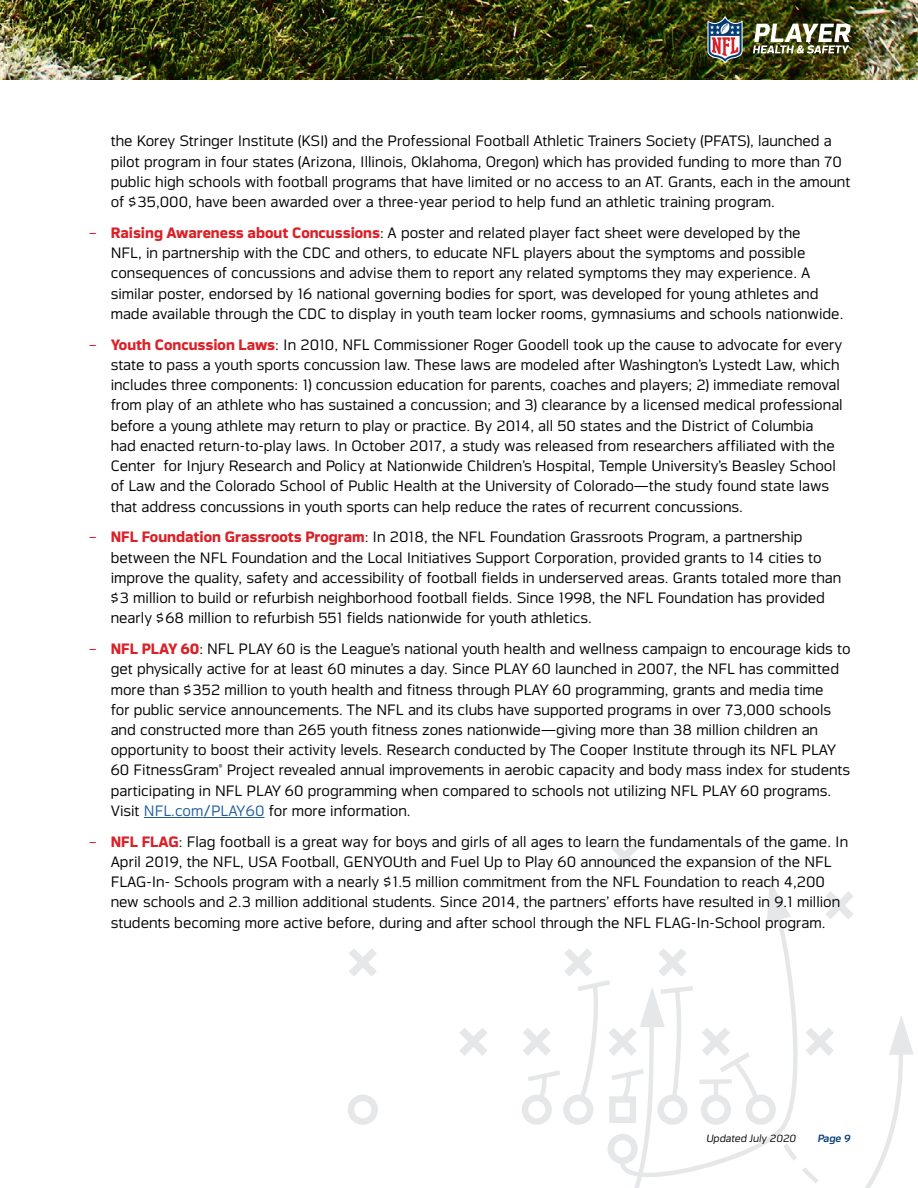
<style>
.page{position:relative;width:918px;height:1188px;background:#fff}
.page>*{position:absolute;margin:0;border:0;box-sizing:border-box;transform-origin:0 0}
.t1{font:300 15px/20.2px "Endzone Sans";color:#000}
.t2{font:italic 300 10.5px "Endzone Sans";color:#000}
.t3{font:italic 500 10.5px "Endzone Sans";color:#003b75}
.s1{color:#da2128}
.s2{font-weight:700;color:#da2128}
.s3{color:#215e9e}
</style>
<div class="page">
<img style="left:0;top:0;width:918px;height:79px">
<svg style="left:459px;top:1028px;width:28px;height:28px"></svg>
<svg style="left:348px;top:1095px;width:30px;height:30px"></svg>
<svg style="left:349px;top:949px;width:28px;height:27px"></svg>
<svg style="left:826px;top:891px;width:28px;height:28px"></svg>
<svg style="left:611px;top:843px;width:28px;height:28px"></svg>
<svg style="left:809px;top:1015px;width:105px;height:173px"></svg>
<svg style="left:522px;top:949px;width:86px;height:176px"></svg>
<svg style="left:608px;top:882px;width:201px;height:306px"></svg>
<svg style="left:802px;top:1167px;width:17px;height:17px"></svg>
<svg style="left:825px;top:1187px;width:18px;height:1px"></svg>
<svg style="left:783px;top:1143px;width:14px;height:18px"></svg>
<svg style="left:707px;top:16px;width:36px;height:48px"></svg>
<img style="left:753px;top:24px;width:98px;height:30px">
<hr style="left:144px;top:817px;width:121px;height:1px;background:#215e9e">
<p class="t1" style="left:111px;top:131px;width:741px">the Korey Stringer Institute (KSI) and the Professional Football Athletic Trainers Society (PFATS), launched a pilot program in four states (Arizona, Illinois, Oklahoma, Oregon) which has provided funding to more than 70 public high schools with football programs that have limited or no access to an AT. Grants, each in the amount of $35,000, have been awarded over a three-year period to help fund an athletic training program.</p>
<p class="t1" style="left:111px;top:222px;width:734px;text-indent:-22px"><span class="s1">–</span> <span class="s2">Raising Awareness about Concussions</span>: A poster and related player fact sheet were developed by the<br>NFL, in partnership with the CDC and others, to educate NFL players about the symptoms and possible consequences of concussions and advise them to report any related symptoms they may experience. A similar poster, endorsed by 16 national governing bodies for sport, was developed for young athletes and made available through the CDC to display in youth team locker rooms, gymnasiums and schools nationwide.</p>
<p class="t1" style="left:111px;top:334px;width:734px;text-indent:-22px"><span class="s1">–</span> <span class="s2">Youth Concussion Laws</span>: In 2010, NFL Commissioner Roger Goodell took up the cause to advocate for every state to pass a youth sports concussion law. These laws are modeled after Washington’s Lystedt Law, which includes three components: 1) concussion education for parents, coaches and players; 2) immediate removal from play of an athlete who has sustained a concussion; and 3) clearance by a licensed medical professional before a young athlete may return to play or practice. By 2014, all 50 states and the District of Columbia<br>had enacted return-to-play laws. In October 2017, a study was released from researchers affiliated with the Center for Injury Research and Policy at Nationwide Children’s Hospital, Temple University’s Beasley School of Law and the Colorado School of Public Health at the University of Colorado—the study found state laws that address concussions in youth sports can help reduce the rates of recurrent concussions.</p>
<p class="t1" style="left:111px;top:527px;width:732px;text-indent:-22px"><span class="s1">–</span> <span class="s2">NFL Foundation Grassroots Program</span>: In 2018, the NFL Foundation Grassroots Program, a partnership between the NFL Foundation and the Local Initiatives Support Corporation, provided grants to 14 cities to improve the quality, safety and accessibility of football fields in underserved areas. Grants totaled more than $3 million to build or refurbish neighborhood football fields. Since 1998, the NFL Foundation has provided nearly $68 million to refurbish 551 fields nationwide for youth athletics.</p>
<p class="t1" style="left:111px;top:639px;width:741px;text-indent:-22px"><span class="s1">–</span> <span class="s2">NFL PLAY 60</span>: NFL PLAY 60 is the League’s national youth health and wellness campaign to encourage kids to get physically active for at least 60 minutes a day. Since PLAY 60 launched in 2007, the NFL has committed more than $352 million to youth health and fitness through PLAY 60 programming, grants and media time<br>for public service announcements. The NFL and its clubs have supported programs in over 73,000 schools and constructed more than 265 youth fitness zones nationwide—giving more than 38 million children an opportunity to boost their activity levels. Research conducted by The Cooper Institute through its NFL PLAY 60 FitnessGram® Project revealed annual improvements in aerobic capacity and body mass index for students participating in NFL PLAY 60 programming when compared to schools not utilizing NFL PLAY 60 programs.<br>Visit <span class="s3">NFL.com/PLAY60</span> for more information.</p>
<p class="t1" style="left:111px;top:831px;width:739px;text-indent:-22px"><span class="s1">–</span> <span class="s2">NFL FLAG</span>: Flag football is a great way for boys and girls of all ages to learn the fundamentals of the game. In April 2019, the NFL, USA Football, GENYOUth and Fuel Up to Play 60 announced the expansion of the NFL FLAG-In- Schools program with a nearly $1.5 million commitment from the NFL Foundation to reach 4,200 new schools and 2.3 million additional students. Since 2014, the partners’ efforts have resulted in 9.1 million students becoming more active before, during and after school through the NFL FLAG-In-School program.</p>
<p class="t2" style="left:706px;top:1132px;width:91px">Updated July 2020</p>
<p class="t3" style="left:818px;top:1133px;width:34px">Page 9</p>
</div>
